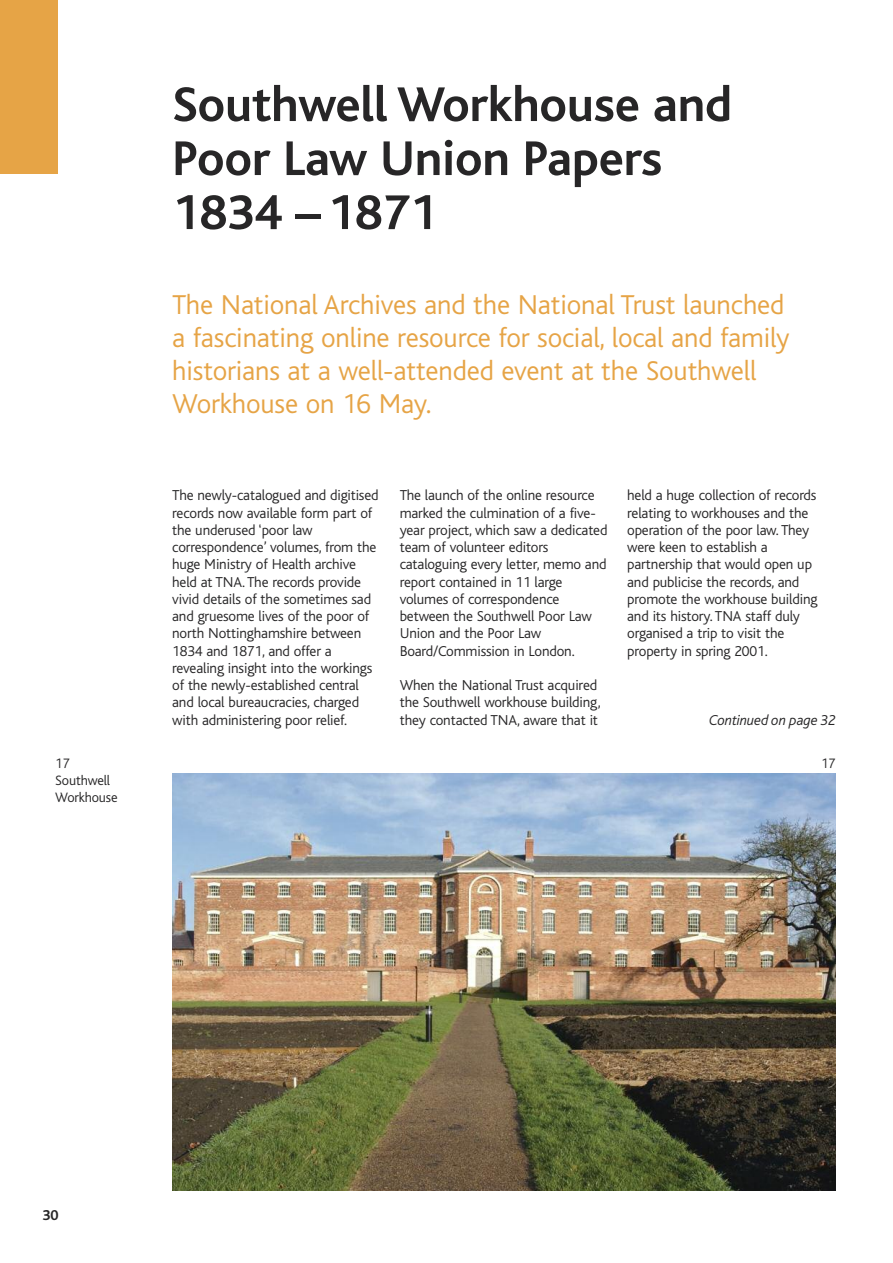
<style>
.page{position:relative;width:893px;height:1263px;background:#fff}
.page>*{position:absolute;margin:0;border:0;box-sizing:border-box;transform-origin:0 0}
.t1{font:700 51px/54px "Bliss";letter-spacing:-.005em;color:#272627}
.t2{font:300 28.5px/33px "Bliss";letter-spacing:-.005em;color:#e6a446}
.t3{font:300 15px/17.2px "Bliss";letter-spacing:-.01em;color:#272627}
.t4{font:italic 300 15px "Bliss";letter-spacing:-.01em;color:#272627}
.t5{font:700 15px "Bliss";color:#272627}
.t6{font:300 14.25px/17.2px "Bliss";letter-spacing:-.01em;color:#272627}
</style>
<div class="page">
<div style="left:0;top:0;width:57px;height:174px;background:#e6a446"></div>
<img style="left:172px;top:774px;width:664px;height:417px">
<h1 class="t1" style="left:172px;top:83px;width:561px">Southwell Workhouse and<br>Poor Law Union Papers<br>1834 – 1871</h1>
<h2 class="t2" style="left:172px;top:291px;width:619px">The National Archives and the National Trust launched a fascinating online resource for social, local and family historians at a well-attended event at the Southwell Workhouse on 16 May.</h2>
<p class="t3" style="left:172px;top:488px;width:208px">The newly-catalogued and digitised records now available form part of the underused ‘poor law correspondence’ volumes, from the huge Ministry of Health archive held at TNA. The records provide vivid details of the sometimes sad and gruesome lives of the poor of north Nottinghamshire between<br>1834 and 1871, and offer a revealing insight into the workings of the newly-established central and local bureaucracies, charged with administering poor relief.</p>
<p class="t3" style="left:400px;top:488px;width:209px">The launch of the online resource marked the culmination of a five&shy;year project, which saw a dedicated team of volunteer editors cataloguing every letter, memo and report contained in 11 large volumes of correspondence between the Southwell Poor Law<br>Union and the Poor Law<br>Board/Commission in London.</p>
<p class="t3" style="left:400px;top:678px;width:202px">When the National Trust acquired the Southwell workhouse building, they contacted TNA, aware that it</p>
<p class="t3" style="left:627px;top:488px;width:192px">held a huge collection of records relating to workhouses and the operation of the poor law. They were keen to establish a partnership that would open up and publicise the records, and promote the workhouse building and its history. TNA staff duly organised a trip to visit the property in spring 2001.</p>
<p class="t4" style="left:709px;top:715px;width:128px">Continued on page 32</p>
<p class="t6" style="left:55px;top:756px;width:64px">17<br>Southwell<br>Workhouse</p>
<p class="t6" style="left:821px;top:756px;width:16px">17</p>
<p class="t5" style="left:43px;top:1210px;width:18px">30</p>
</div>
